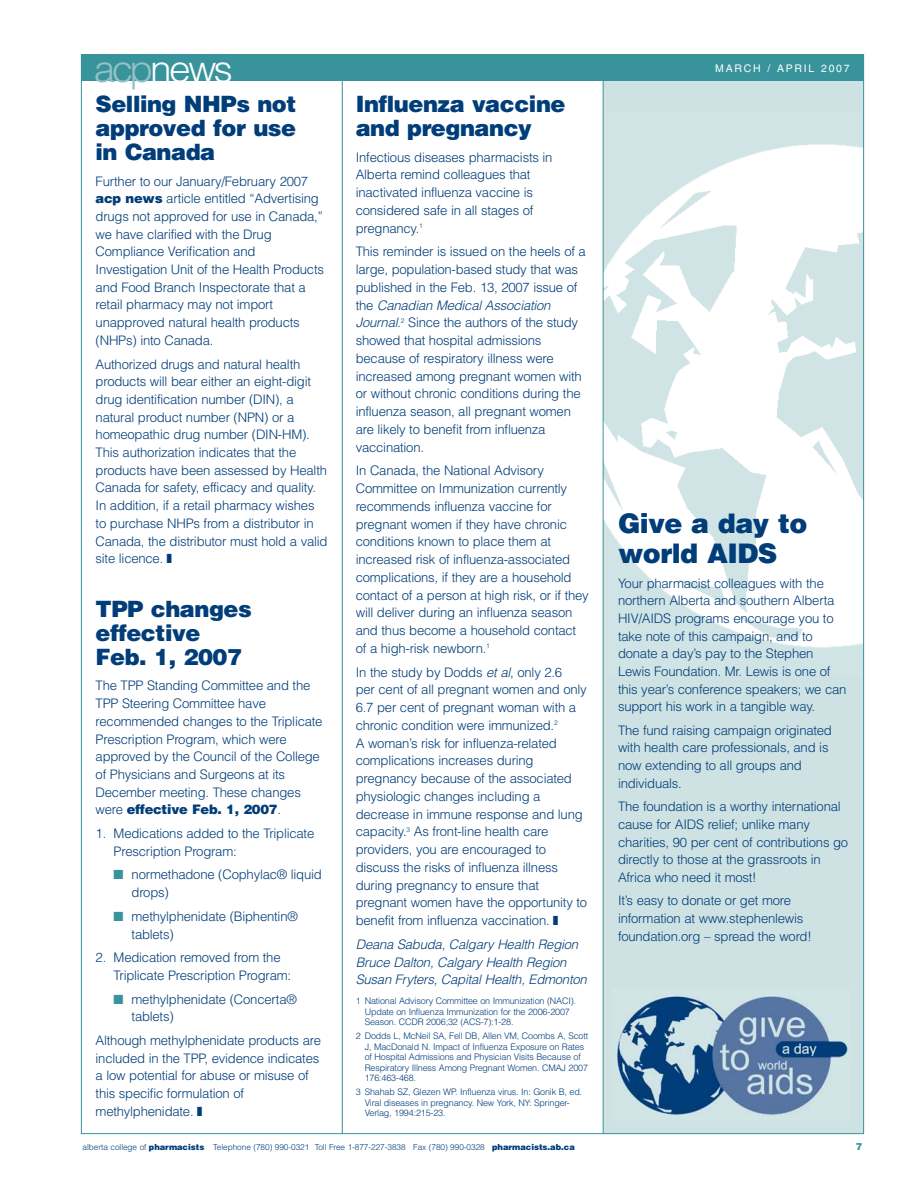
<style>
.page{position:relative;width:918px;height:1188px;background:#fff}
.page>*{position:absolute;margin:0;border:0;box-sizing:border-box;transform-origin:0 0}
.t1{font:300 37.05px "Helvetica";letter-spacing:-.075em;color:#fff;scale:1.05 1}
.t2{font:900 27px/30px "Helvetica";letter-spacing:-.02em;color:#003d79}
.t3{font:900 22.5px/24.2px "Helvetica";letter-spacing:-.02em;color:#003d79}
.t4{font:300 13.2px/17.7px "Helvetica";letter-spacing:-.015em;color:#003d79}
.t5{font:italic 300 13.2px/17.7px "Helvetica";color:#003d79}
.t6{font:10.5px "Helvetica";letter-spacing:.165em;color:#fff}
.t7{font:900 9.75px "Helvetica";color:#38939b}
.t8{font:300 9px/10.6px "Helvetica";letter-spacing:-.015em;color:#003d79}
.t9{font:300 8.25px "Helvetica";letter-spacing:-.005em;color:#003d79}
.s1{color:#95c1c6}
.s2{font-style:italic}
.s3{font-weight:900}
.s4{color:#38939b}
</style>
<div class="page">
<div style="left:603px;top:80px;width:261px;height:1054px;background:#cee2e3"></div>
<img style="left:604px;top:144px;width:258px;height:504px">
<div style="left:81px;top:54px;width:783px;height:27px;background:#38939b"></div>
<hr style="left:342px;top:68px;width:1px;height:1066px;background:#38939b">
<hr style="left:603px;top:68px;width:1px;height:1066px;background:#38939b">
<img style="left:616px;top:992px;width:234px;height:124px">
<h1 class="t1" style="left:94px;top:55px;width:134px"><span class="s1">acp</span>news</h1>
<p class="t6" style="left:715px;top:65px;width:136px">MARCH / APRIL 2007</p>
<h3 class="t3" style="left:356px;top:94px;width:211px">Influenza vaccine and pregnancy</h3>
<p class="t4" style="left:356px;top:149px;width:198px">Infectious diseases pharmacists in<br>Alberta remind colleagues that inactivated influenza vaccine is considered safe in all stages of pregnancy.<sup>1</sup></p>
<p class="t4" style="left:356px;top:244px;width:232px">This reminder is issued on the heels of a large, population-based study that was published in the Feb. 13, 2007 issue of<br>t h e <span class="s2">Canadian Medical Association Journal</span>.<sup>2</sup> Since the authors of the study showed that hospital admissions because of respiratory illness were increased among pregnant women with or without chronic conditions during the influenza season, all pregnant women are likely to benefit from influenza vaccination.</p>
<p class="t4" style="left:356px;top:463px;width:235px">In Canada, the National Advisory Committee on Immunization currently recommends influenza vaccine for pregnant women if they have chronic conditions known to place them at increased risk of influenza-associated complications, if they are a household contact of a person at high risk, or if they will deliver during an influenza season and thus become a household contact of a high-risk newborn.<sup>1</sup></p>
<p class="t4" style="left:356px;top:664px;width:233px">In the study by Dodds <span class="s2">et al</span>, only 2.6<br>per cent of all pregnant women and only 6.7 per cent of pregnant woman with a chronic condition were immunized.<sup>2<br></sup>A woman’s risk for influenza-related complications increases during pregnancy because of the associated physiologic changes including a decrease in immune response and lung capacity.<sup>3</sup> As front-line health care providers, you are encouraged to discuss the risks of influenza illness during pregnancy to ensure that pregnant women have the opportunity to benefit from influenza vaccination. ■</p>
<p class="t5" style="left:356px;top:937px;width:235px">Deana Sabuda, Calgary Health Region<br>Bruce Dalton, Calgary Health Region<br>Susan Fryters, Capital Health, Edmonton</p>
<p class="t8" style="left:365px;top:996px;width:213px;text-indent:-9px">1 National Advisory Committee on Immunization (NACI).<br>Update on Influenza Immunization for the 2006-2007<br>Season. CCDR 2006;32 (ACS-7):1-28.</p>
<p class="t8" style="left:365px;top:1031px;width:225px;text-indent:-9px">2 Dodds L, McNeil SA, Fell DB, Allen VM, Coombs A, Scott J, MacDonald N. Impact of Influenza Exposure on Rates of Hospital Admissions and Physician Visits Because of Respiratory Illness Among Pregnant Women. CMAJ 2007<br>176:463-468.</p>
<p class="t8" style="left:365px;top:1087px;width:219px;text-indent:-9px">3 Shahab SZ, Glezen WP. Influenza virus. In: Gonik B, ed.<br>Viral diseases in pregnancy. New York, NY: Springer-<br>Verlag, 1994:215-23.</p>
<p class="t9" style="left:82px;top:1144px;width:494px">alberta college of <span class="s3">pharmacists</span> Telephone (780) 990-0321 Toll Free 1-877-227-3838 Fax (780) 990-0328 <span class="s3">pharmacists.ab.ca</span></p>
<p class="t7" style="left:856px;top:1143px;width:8px">7</p>
<h3 class="t3" style="left:96px;top:94px;width:202px;text-align:justify">Selling NHPs not approved for use in Canada</h3>
<p class="t4" style="left:96px;top:173px;width:230px">Further to our January/February 2007 <span class="s3">acp news</span> article entitled “Advertising drugs not approved for use in Canada,” we have clarified with the Drug Compliance Verification and Investigation Unit of the Health Products and Food Branch Inspectorate that a retail pharmacy may not import unapproved natural health products (NHPs) into Canada.</p>
<p class="t4" style="left:96px;top:356px;width:233px">Authorized drugs and natural health products will bear either an eight-digit drug identification number (DIN), a natural product number (NPN) or a homeopathic drug number (DIN-HM).<br>This authorization indicates that the products have been assessed by Health Canada for safety, efficacy and quality.<br>In addition, if a retail pharmacy wishes to purchase NHPs from a distributor in Canada, the distributor must hold a valid site licence. ■</p>
<h3 class="t3" style="left:96px;top:599px;width:158px">TPP changes effective<br>Feb. 1, 2007</h3>
<p class="t4" style="left:96px;top:678px;width:228px">The TPP Standing Committee and the TPP Steering Committee have recommended changes to the Triplicate Prescription Program, which were approved by the Council of the College of Physicians and Surgeons at its December meeting. These changes were <span class="s3">effective Feb. 1, 2007</span>.</p>
<p class="t4" style="left:114px;top:826px;width:202px;text-indent:-18px">1. Medications added to the Triplicate<br>Prescription Program:</p>
<p class="t4" style="left:132px;top:867px;width:192px;text-indent:-18px"><span class="s4">■</span> normethadone (Cophylac® liquid drops)</p>
<p class="t4" style="left:132px;top:909px;width:168px;text-indent:-18px"><span class="s4">■</span> methylphenidate (Biphentin® tablets)</p>
<p class="t4" style="left:114px;top:950px;width:179px;text-indent:-18px">2. Medication removed from the<br>Triplicate Prescription Program:</p>
<p class="t4" style="left:132px;top:991px;width:167px;text-indent:-18px"><span class="s4">■</span> methylphenidate (Concerta® tablets)</p>
<p class="t4" style="left:96px;top:1033px;width:227px">Although methylphenidate products are included in the TPP, evidence indicates a low potential for abuse or misuse of this specific formulation of methylphenidate. ■</p>
<h2 class="t2" style="left:618px;top:510px;width:191px">Give a day to world AIDS</h2>
<p class="t4" style="left:618px;top:576px;width:230px">Your pharmacist colleagues with the northern Alberta and southern Alberta HIV/AIDS programs encourage you to take note of this campaign, and to donate a day’s pay to the Stephen Lewis Foundation. Mr. Lewis is one of this year’s conference speakers; we can support his work in a tangible way.</p>
<p class="t4" style="left:618px;top:723px;width:216px">The fund raising campaign originated with health care professionals, and is now extending to all groups and individuals.</p>
<p class="t4" style="left:618px;top:799px;width:232px">The foundation is a worthy international cause for AIDS relief; unlike many charities, 90 per cent of contributions go directly to those at the grassroots in Africa who need it most!</p>
<p class="t4" style="left:618px;top:893px;width:195px">It’s easy to donate or get more information at www.stephenlewis foundation.org – spread the word!</p>
</div>
